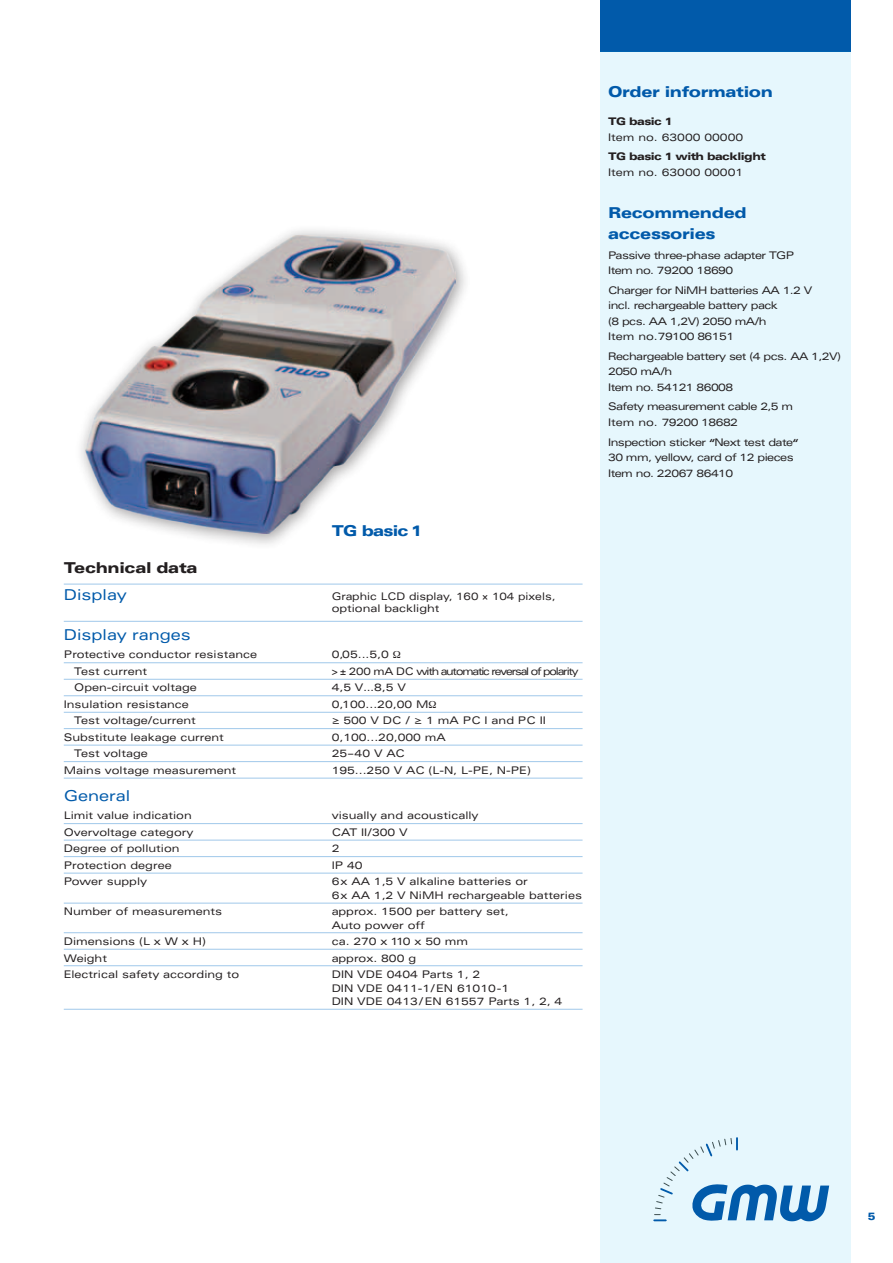
<style>
.page{position:relative;width:893px;height:1263px;background:#fff}
.page>*{position:absolute;margin:0;border:0;box-sizing:border-box;transform-origin:0 0}
.t1{font:900 expanded 15px/21px "Univers";letter-spacing:-.025em;color:#015aaa}
.t2{font:expanded 15px "Univers";color:#015aaa}
.t3{font:900 expanded 15px "Univers";letter-spacing:-.025em;color:#231f20}
.t4{font:expanded 10.5px/13.5px "Univers";color:#231f20}
.t5{font:expanded 10.5px/15.5px "Univers";letter-spacing:-.05em;color:#231f20}
.t6{font:expanded 10.5px/12px "Univers";color:#231f20;scale:.96 1}
.t7{font:expanded 10.5px "Univers";letter-spacing:-.11em;color:#231f20;scale:.96 1}
.t8{font:900 expanded 10.5px "Univers";letter-spacing:-.05em;color:#231f20}
.t9{font:900 expanded 10.5px "Univers";color:#015aaa}
.s1{font-family:"Lucida Grande";font-stretch:normal}
.s2{font-family:"Wuerth";font-weight:700;font-stretch:normal}
</style>
<div class="page">
<div style="left:73px;top:223px;width:397px;height:326px;background:#231f20;opacity:.44"></div>
<img style="left:85px;top:235px;width:371px;height:299px">
<div style="left:600px;top:0;width:250px;height:51px;background:#015aaa"></div>
<div style="left:600px;top:51px;width:250px;height:1212px;background:#e6f7fd"></div>
<hr style="left:64px;top:621px;width:519px;height:1px;background:#a0c8ea">
<hr style="left:64px;top:662px;width:519px;height:1px;background:#a0c8ea">
<hr style="left:64px;top:679px;width:519px;height:1px;background:#a0c8ea">
<hr style="left:64px;top:695px;width:519px;height:1px;background:#a0c8ea">
<hr style="left:64px;top:712px;width:519px;height:1px;background:#a0c8ea">
<hr style="left:64px;top:728px;width:519px;height:1px;background:#a0c8ea">
<hr style="left:64px;top:745px;width:519px;height:1px;background:#a0c8ea">
<hr style="left:64px;top:761px;width:519px;height:1px;background:#a0c8ea">
<hr style="left:64px;top:823px;width:519px;height:1px;background:#a0c8ea">
<hr style="left:64px;top:584px;width:519px;height:1px;background:#a0c8ea">
<hr style="left:64px;top:778px;width:519px;height:1px;background:#a0c8ea">
<hr style="left:64px;top:840px;width:519px;height:1px;background:#a0c8ea">
<hr style="left:64px;top:856px;width:519px;height:1px;background:#a0c8ea">
<hr style="left:64px;top:873px;width:519px;height:1px;background:#a0c8ea">
<hr style="left:64px;top:903px;width:519px;height:1px;background:#a0c8ea">
<hr style="left:64px;top:932px;width:519px;height:1px;background:#a0c8ea">
<hr style="left:64px;top:949px;width:519px;height:1px;background:#a0c8ea">
<hr style="left:64px;top:965px;width:519px;height:1px;background:#a0c8ea">
<hr style="left:64px;top:1009px;width:519px;height:1px;background:#a0c8ea">
<svg style="left:654px;top:1137px;width:175px;height:84px"></svg>
<h1 class="t3" style="left:64px;top:559px;width:135px">Technical data</h1>
<h1 class="t1" style="left:332px;top:520px;width:92px">TG basic 1</h1>
<h1 class="t2" style="left:64px;top:586px;width:64px">Display</h1>
<p class="t6" style="left:332px;top:590px;width:235px">Graphic LCD display, 160 × 104 pixels, optional backlight</p>
<h1 class="t2" style="left:64px;top:625px;width:129px">Display ranges</h1>
<p class="t4" style="left:64px;top:648px;width:195px">Protective conductor resistance</p>
<p class="t4" style="left:332px;top:648px;width:59px">0,05...5,0</p>
<p class="t4" style="left:74px;top:664px;width:74px">Test current</p>
<p class="t7" style="left:332px;top:665px;width:259px">&gt; ± 200 mA DC with automatic reversal of polarity</p>
<p class="t4" style="left:74px;top:681px;width:124px">Open-circuit voltage</p>
<p class="t4" style="left:332px;top:681px;width:76px">4,5 V…8,5 V</p>
<p class="t4" style="left:64px;top:697px;width:127px">Insulation resistance</p>
<p class="t4" style="left:332px;top:697px;width:98px">0,100...20,00 M</p>
<p class="t4" style="left:74px;top:714px;width:123px">Test voltage/current</p>
<p class="t4" style="left:332px;top:714px;width:216px"><span class="s1">≥</span>500VDC/<span class="s1">≥</span>1mAPCIandPCII</p>
<p class="t4" style="left:64px;top:730px;width:162px">Substitute leakage current</p>
<p class="t4" style="left:332px;top:730px;width:116px">0,100...20,000 mA</p>
<p class="t4" style="left:74px;top:747px;width:75px">Test voltage</p>
<p class="t4" style="left:332px;top:747px;width:75px">25–40 V AC</p>
<p class="t4" style="left:64px;top:763px;width:174px">Mains voltage measurement</p>
<p class="t4" style="left:332px;top:763px;width:201px">195...250 V AC (L-N, L-PE, N-PE)</p>
<h1 class="t2" style="left:64px;top:786px;width:68px">General</h1>
<p class="t4" style="left:64px;top:809px;width:130px">Limit value indication</p>
<p class="t4" style="left:332px;top:809px;width:148px">visually and acoustically</p>
<p class="t4" style="left:64px;top:825px;width:131px">Overvoltage category</p>
<p class="t4" style="left:332px;top:825px;width:78px">CAT II/300 V</p>
<p class="t4" style="left:64px;top:842px;width:117px">Degree of pollution</p>
<p class="t4" style="left:332px;top:842px;width:9px">2</p>
<p class="t4" style="left:64px;top:858px;width:109px">Protection degree</p>
<p class="t4" style="left:332px;top:858px;width:33px">IP 40</p>
<p class="t4" style="left:64px;top:875px;width:85px">Power supply</p>
<p class="t4" style="left:332px;top:875px;width:252px">6x AA 1,5 V alkaline batteries or<br>6x AA 1,2 V NiMH rechargeable batteries</p>
<p class="t4" style="left:64px;top:905px;width:160px">Number of measurements</p>
<p class="t4" style="left:332px;top:905px;width:178px">approx. 1500 per battery set,<br>Auto power off</p>
<p class="t4" style="left:64px;top:935px;width:144px">Dimensions (L x W x H)</p>
<p class="t4" style="left:332px;top:935px;width:138px">ca. 270 x 110 x 50 mm</p>
<p class="t4" style="left:64px;top:951px;width:45px">Weight</p>
<p class="t4" style="left:332px;top:951px;width:86px">approx. 800 g</p>
<p class="t4" style="left:64px;top:968px;width:177px">Electrical safety according to</p>
<p class="t4" style="left:332px;top:968px;width:232px">DIN VDE 0404 Parts 1, 2<br>DIN VDE 0411-1/EN 61010-1<br>DIN VDE 0413/EN 61557 Parts 1, 2, 4</p>
<h1 class="t1" style="left:608px;top:81px;width:166px">Order information</h1>
<p class="t8" style="left:608px;top:115px;width:66px">TG basic 1</p>
<p class="t4" style="left:608px;top:130px;width:137px">Item no. 63000 00000</p>
<p class="t8" style="left:608px;top:150px;width:159px">TG basic 1 with backlight</p>
<p class="t4" style="left:608px;top:165px;width:137px">Item no. 63000 00001</p>
<h1 class="t1" style="left:608px;top:202px;width:140px">Recommended accessories</h1>
<p class="t5" style="left:608px;top:247px;width:188px">Passive three-phase adapter TGP<br>Item no. 79200 18690</p>
<p class="t5" style="left:608px;top:282px;width:206px">Charger for NiMH batteries AA 1.2 V incl. rechargeable battery pack<br>(8 pcs. AA 1,2V) 2050 mA/h<br>Item no.79100 86151</p>
<p class="t5" style="left:608px;top:348px;width:234px">Rechargeable battery set (4 pcs. AA 1,2V)<br>2050 mA/h<br>Item no. 54121 86008</p>
<p class="t5" style="left:608px;top:399px;width:187px">Safety measurement cable 2,5 m<br>Item no. 79200 18682</p>
<p class="t5" style="left:608px;top:434px;width:192px">Inspection sticker <span class="s2">“</span>Next test date<span class="s2">“<br></span>30 mm, yellow, card of 12 pieces<br>Item no. 22067 86410</p>
<p class="t9" style="left:868px;top:1210px;width:9px">5</p>
</div>
